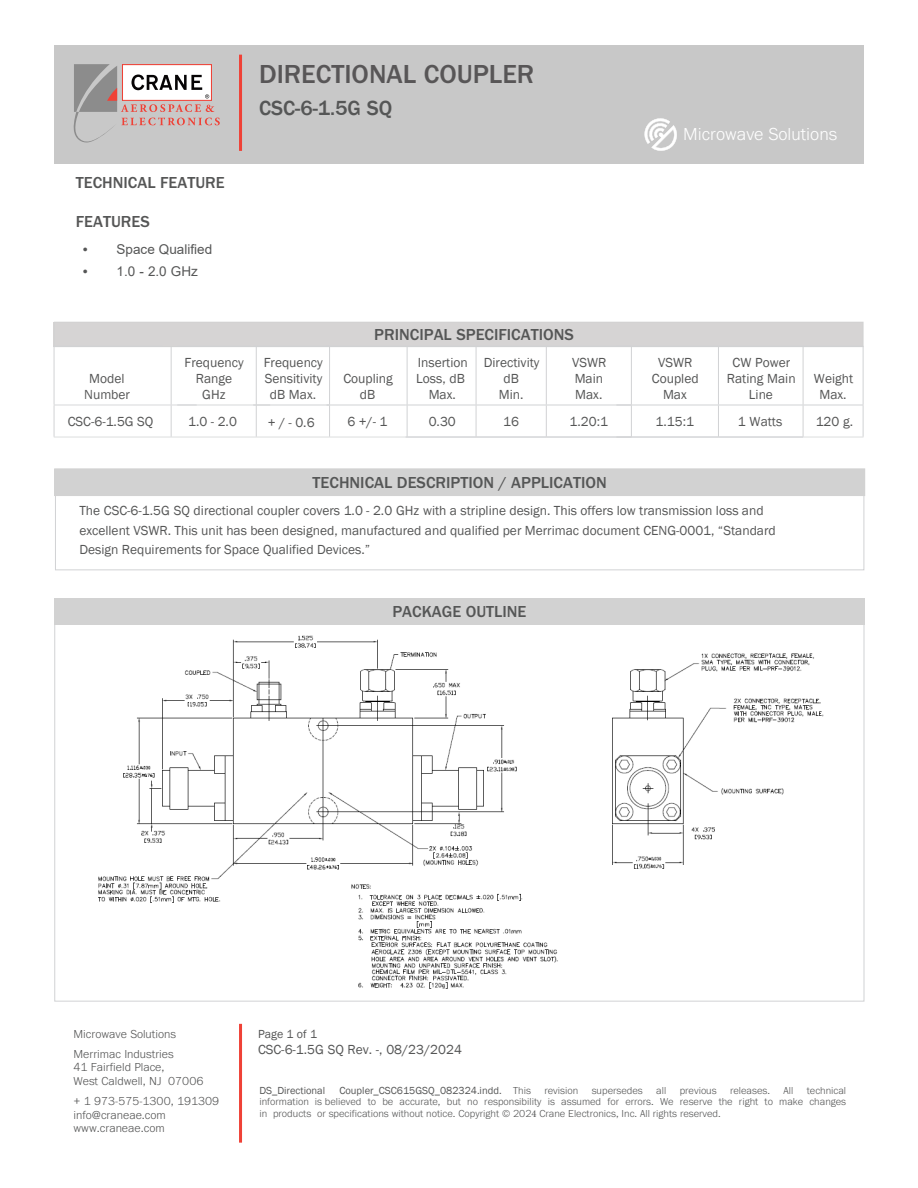
<style>
.page{position:relative;width:918px;height:1188px;background:#fff}
.page>*{position:absolute;margin:0;border:0;box-sizing:border-box;transform-origin:0 0}
.Crane_A_E_top_of_pag{font:500 27px "Franklin Gothic URW";color:#585657}
.Crane_A_E_top_of_pag-2{font:500 21px "Franklin Gothic";color:#555656}
.t1{font:300 18px "Franklin Gothic URW";color:#fff}
.Table_Sub_Text{font:500 16.5px "Franklin Gothic URW";color:#555656}
.Bullets_Head{font:500 16.5px "Franklin Gothic URW";color:#555656}
.Text_text{font:13.5px/19.5px "Franklin Gothic";color:#555656}
.Table_Sub_Text-2{font:13.5px/16.2px "Franklin Gothic";color:#555656}
.Disclaim{font:13.5px "Franklin Gothic";color:#555656}
.t2{font:13.5px "Arial";color:#555656}
.t3{font:300 12px/13.5px "Franklin Gothic URW";color:#555656}
.Disclaim-2{font:12px "Franklin Gothic";color:#555656}
.Disclaim-3{font:300 10.5px/11.7px "Franklin Gothic URW";color:#555656;text-align:justify}
.Disclaim-4{font:10.5px "Franklin Gothic";color:#555656}
.s1{font-family:"Franklin Gothic URW";font-weight:300}
.s2{font-family:"Minion Pro";font-weight:400}
</style>
<div class="page">
<div style="left:54px;top:598px;width:810px;height:26px;background:#d2d2d2"></div>
<div style="left:55px;top:495px;width:809px;height:75px;border:1px solid #d1d2d4"></div>
<div style="left:55px;top:469px;width:810px;height:27px;background:#d2d2d2"></div>
<div style="left:54px;top:322px;width:809px;height:25px;background:#d6d4d4"></div>
<hr style="left:54px;top:405px;width:1px;height:32px;background:#d1d2d4">
<hr style="left:171px;top:405px;width:1px;height:32px;background:#d1d2d4">
<hr style="left:256px;top:405px;width:1px;height:32px;background:#d1d2d4">
<hr style="left:329px;top:405px;width:1px;height:32px;background:#d1d2d4">
<hr style="left:407px;top:405px;width:1px;height:32px;background:#d1d2d4">
<hr style="left:476px;top:405px;width:1px;height:32px;background:#d1d2d4">
<hr style="left:546px;top:405px;width:1px;height:32px;background:#d1d2d4">
<hr style="left:631px;top:405px;width:1px;height:32px;background:#d1d2d4">
<hr style="left:718px;top:405px;width:1px;height:32px;background:#d1d2d4">
<hr style="left:803px;top:405px;width:1px;height:32px;background:#d1d2d4">
<hr style="left:863px;top:405px;width:1px;height:32px;background:#d1d2d4">
<hr style="left:54px;top:436px;width:810px;height:2px;background:#d1d2d4">
<hr style="left:54px;top:346px;width:108px;height:1px;background:#d1d2d4">
<hr style="left:54px;top:347px;width:1px;height:58px;background:#d1d2d4">
<hr style="left:177px;top:346px;width:73px;height:1px;background:#d1d2d4">
<hr style="left:171px;top:347px;width:1px;height:58px;background:#d1d2d4">
<hr style="left:253px;top:346px;width:77px;height:1px;background:#d1d2d4">
<hr style="left:256px;top:347px;width:1px;height:58px;background:#d1d2d4">
<hr style="left:327px;top:346px;width:79px;height:1px;background:#d1d2d4">
<hr style="left:329px;top:347px;width:1px;height:58px;background:#d1d2d4">
<hr style="left:406px;top:346px;width:70px;height:1px;background:#d1d2d4">
<hr style="left:407px;top:347px;width:1px;height:58px;background:#d1d2d4">
<hr style="left:476px;top:346px;width:70px;height:1px;background:#d1d2d4">
<hr style="left:476px;top:347px;width:1px;height:58px;background:#d1d2d4">
<hr style="left:546px;top:346px;width:85px;height:1px;background:#d1d2d4">
<hr style="left:546px;top:347px;width:1px;height:58px;background:#d1d2d4">
<hr style="left:616px;top:346px;width:102px;height:1px;background:#d1d2d4">
<hr style="left:631px;top:347px;width:1px;height:58px;background:#d1d2d4">
<hr style="left:718px;top:346px;width:85px;height:1px;background:#d1d2d4">
<hr style="left:718px;top:347px;width:1px;height:58px;background:#d1d2d4">
<hr style="left:803px;top:346px;width:60px;height:1px;background:#d1d2d4">
<hr style="left:803px;top:347px;width:1px;height:58px;background:#d1d2d4">
<hr style="left:863px;top:347px;width:1px;height:58px;background:#d1d2d4">
<hr style="left:54px;top:405px;width:143px;height:1px;background:#d1d2d4">
<hr style="left:177px;top:405px;width:93px;height:1px;background:#d1d2d4">
<hr style="left:253px;top:405px;width:77px;height:1px;background:#d1d2d4">
<hr style="left:327px;top:405px;width:79px;height:1px;background:#d1d2d4">
<hr style="left:406px;top:405px;width:70px;height:1px;background:#d1d2d4">
<hr style="left:476px;top:405px;width:70px;height:1px;background:#d1d2d4">
<hr style="left:546px;top:405px;width:85px;height:1px;background:#d1d2d4">
<hr style="left:616px;top:405px;width:102px;height:1px;background:#d1d2d4">
<hr style="left:718px;top:405px;width:85px;height:1px;background:#d1d2d4">
<hr style="left:803px;top:405px;width:60px;height:1px;background:#d1d2d4">
<div style="left:54px;top:45px;width:810px;height:119px;background:#c8c8c8"></div>
<svg style="left:73px;top:64px;width:147px;height:79px"></svg>
<hr style="left:239px;top:55px;width:3px;height:96px;background:#ef4136">
<hr style="left:239px;top:1024px;width:3px;height:119px;background:#ef4136">
<svg style="left:644px;top:118px;width:33px;height:33px"></svg>
<img style="left:98px;top:635px;width:726px;height:354px">
<p class="Crane_A_E_top_of_pag" style="left:259px;top:58px;width:277px">DIRECTIONAL COUPLER</p>
<p class="Crane_A_E_top_of_pag-2" style="left:259px;top:95px;width:135px">CSC-6-1.5G SQ</p>
<p class="Bullets_Head" style="left:76px;top:172px;width:150px">TECHNICAL FEATURE</p>
<p class="Bullets_Head" style="left:76px;top:211px;width:75px">FEATURES</p>
<p class="t2" style="left:81px;top:240px;width:133px"><span class="s1">•</span> Space Qualified</p>
<p class="t2" style="left:81px;top:262px;width:119px"><span class="s1">•</span> 1.0 - 2.0 GHz</p>
<p class="Table_Sub_Text-2" style="left:89px;top:371px;width:37px">Model</p>
<p class="Table_Sub_Text-2" style="left:84px;top:387px;width:47px">Number</p>
<p class="Table_Sub_Text-2" style="left:185px;top:355px;width:61px">Frequency</p>
<p class="Table_Sub_Text-2" style="left:196px;top:371px;width:38px">Range</p>
<p class="Table_Sub_Text-2" style="left:202px;top:387px;width:25px">GHz</p>
<p class="Table_Sub_Text-2" style="left:264px;top:355px;width:61px">Frequency<br>Sensitivity</p>
<p class="Table_Sub_Text-2" style="left:270px;top:387px;width:48px">dB Max.</p>
<p class="Table_Sub_Text" style="left:374px;top:324px;width:201px">PRINCIPAL SPECIFICATIONS</p>
<p class="Table_Sub_Text-2" style="left:343px;top:371px;width:51px">Coupling</p>
<p class="Table_Sub_Text-2" style="left:360px;top:387px;width:17px">dB</p>
<p class="Table_Sub_Text-2" style="left:418px;top:355px;width:52px">Insertion</p>
<p class="Table_Sub_Text-2" style="left:416px;top:371px;width:50px">Loss, dB</p>
<p class="Table_Sub_Text-2" style="left:429px;top:387px;width:29px">Max.</p>
<p class="Table_Sub_Text-2" style="left:484px;top:355px;width:57px">Directivity</p>
<p class="Table_Sub_Text-2" style="left:503px;top:371px;width:17px">dB</p>
<p class="Table_Sub_Text-2" style="left:499px;top:387px;width:26px">Min.</p>
<p class="Table_Sub_Text-2" style="left:572px;top:355px;width:36px">VSWR</p>
<p class="Table_Sub_Text-2" style="left:575px;top:371px;width:30px">Main</p>
<p class="Table_Sub_Text-2" style="left:575px;top:387px;width:29px">Max.</p>
<h3 class="t1" style="left:683px;top:123px;width:155px">Microwave Solutions</h3>
<p class="Table_Sub_Text-2" style="left:658px;top:355px;width:36px">VSWR</p>
<p class="Table_Sub_Text-2" style="left:652px;top:371px;width:48px">Coupled</p>
<p class="Table_Sub_Text-2" style="left:663px;top:387px;width:25px">Max</p>
<p class="Table_Sub_Text-2" style="left:733px;top:355px;width:59px">CW Power</p>
<p class="Table_Sub_Text-2" style="left:727px;top:371px;width:70px">Rating Main</p>
<p class="Table_Sub_Text-2" style="left:749px;top:387px;width:26px">Line</p>
<p class="Table_Sub_Text-2" style="left:814px;top:371px;width:41px">Weight</p>
<p class="Table_Sub_Text-2" style="left:819px;top:387px;width:29px">Max.</p>
<p class="Table_Sub_Text-2" style="left:68px;top:414px;width:87px">CSC-6-1.5G SQ</p>
<p class="Table_Sub_Text-2" style="left:188px;top:414px;width:50px">1.0 - 2.0</p>
<p class="Table_Sub_Text-2" style="left:268px;top:414px;width:48px">+ / - 0.6</p>
<p class="Table_Sub_Text-2" style="left:347px;top:414px;width:41px">6 +/- 1</p>
<p class="Table_Sub_Text-2" style="left:429px;top:413px;width:29px">0.30</p>
<p class="Table_Sub_Text-2" style="left:503px;top:414px;width:17px">16</p>
<p class="Table_Sub_Text-2" style="left:570px;top:414px;width:40px">1.20:1</p>
<p class="Table_Sub_Text-2" style="left:656px;top:414px;width:40px">1.15:1</p>
<p class="Table_Sub_Text-2" style="left:738px;top:414px;width:46px">1 Watts</p>
<p class="Table_Sub_Text-2" style="left:816px;top:413px;width:39px">120 g.</p>
<p class="Table_Sub_Text" style="left:313px;top:472px;width:296px">TECHNICAL DESCRIPTION / APPLICATION</p>
<p class="Text_text" style="left:79px;top:501px;width:698px">The CSC-6-1.5G SQ directional coupler covers 1.0 - 2.0 GHz with a stripline design. This offers low transmission loss and excellent VSWR. This unit has been designed, manufactured and qualified per Merrimac document CENG-0001, “Standard<br>Design Requirements for Space Qualified Devices.”</p>
<p class="Table_Sub_Text" style="left:392px;top:601px;width:136px">PACKAGE OUTLINE</p>
<p class="t3" style="left:74px;top:1023px;width:104px;line-height:20.2px">Microwave Solutions<br>Merrimac Industries</p>
<p class="t3" style="left:74px;top:1060px;width:131px">41 Fairfield Place,<br>West Caldwell, NJ 07006</p>
<p class="t3" style="left:74px;top:1094px;width:147px">+ 1 973-575-1300, 191309 info@craneae.com www.craneae.com</p>
<p class="Disclaim-2" style="left:258px;top:1026px;width:60px">Page 1 of 1</p>
<p class="Disclaim" style="left:258px;top:1041px;width:205px">CSC-6-1.5G SQ Rev. -, 08/23/2024</p>
<p class="Disclaim-4" style="left:259px;top:1084px;width:67px">DS_Directional</p>
<p class="Disclaim-4" style="left:339px;top:1084px;width:193px">Coupler_CSC615GSQ_082324.indd. <span class="s1">This</span></p>
<p class="Disclaim-3" style="left:544px;top:1084px;width:35px">revision</p>
<p class="Disclaim-3" style="left:592px;top:1084px;width:53px">supersedes</p>
<p class="Disclaim-3" style="left:656px;top:1084px;width:12px">all</p>
<p class="Disclaim-3" style="left:680px;top:1084px;width:39px">previous</p>
<p class="Disclaim-3" style="left:730px;top:1084px;width:41px">releases.</p>
<p class="Disclaim-3" style="left:784px;top:1084px;width:11px">All</p>
<p class="Disclaim-3" style="left:259px;top:1084px;width:588px;text-indent:547px">technical information is believed to be accurate, but no responsibility is assumed for errors. We reserve the right to make changes in products or specifications without notice. Copyright © 202<span class="s2">4</span> Crane Electronics, Inc. All rights reserved.</p>
</div>
